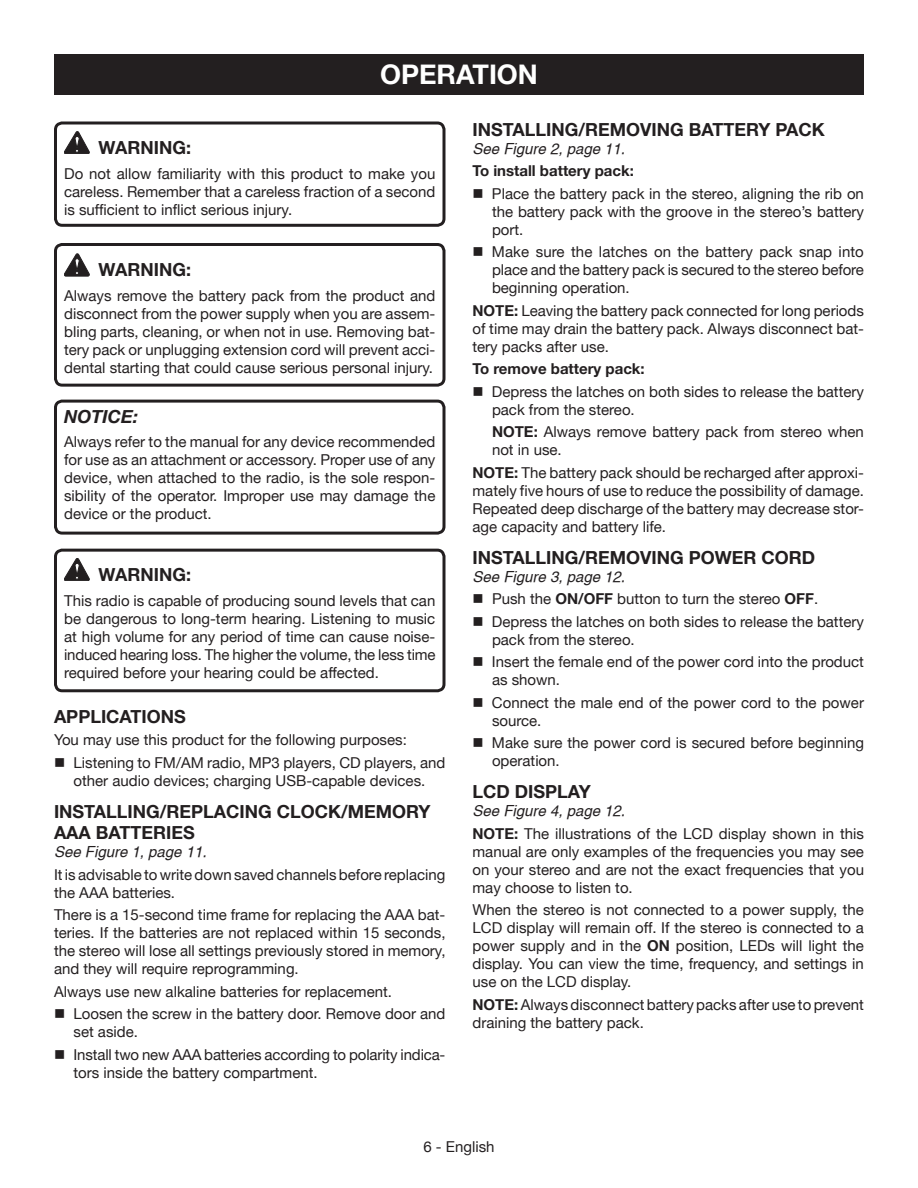
<style>
.page{position:relative;width:918px;height:1188px;background:#fff}
.page>*{position:absolute;margin:0;border:0;box-sizing:border-box;transform-origin:0 0}
.HEADING{font:700 27px "Helvetica Neue";color:#fff}
.Heading_2_w_figure{font:700 18px/21.6px "Helvetica Neue";color:#231f20}
.Warning{font:700 18px "Helvetica Neue";color:#231f20}
.Heading_2{font:700 18px "Helvetica Neue";color:#231f20}
.Notice{font:italic 700 18px "Helvetica Neue";color:#231f20}
.Body_text{font:15px/18px "Helvetica Neue";color:#231f20;text-align:justify}
.bullets{font:15px/18px "Helvetica Neue";color:#231f20}
.Warning_Text{font:15px/18px "Helvetica Neue";color:#231f20;text-align:justify}
.See_Figure{font:italic 15px "Helvetica";color:#231f20}
.Body_text-2{font:700 15px "Helvetica Neue";color:#231f20}
.s1{font-weight:700}
</style>
<div class="page">
<div style="left:54px;top:54px;width:810px;height:40px;background:#231f20"></div>
<svg style="left:64px;top:131px;width:25px;height:23px"></svg>
<svg style="left:64px;top:254px;width:25px;height:22px"></svg>
<svg style="left:64px;top:558px;width:25px;height:23px"></svg>
<div style="left:54px;top:122px;width:392px;height:105px;border:3px solid #231f20;border-radius:7px"></div>
<div style="left:54px;top:243px;width:392px;height:144px;border:3px solid #231f20;border-radius:7px"></div>
<div style="left:54px;top:400px;width:392px;height:135px;border:3px solid #231f20;border-radius:7px"></div>
<div style="left:54px;top:549px;width:392px;height:143px;border:3px solid #231f20;border-radius:7px"></div>
<p class="HEADING" style="left:380px;top:58px;width:159px">OPERATION</p>
<p class="Warning" style="left:98px;top:136px;width:94px">WARNING:</p>
<p class="Warning_Text" style="left:64px;top:164px;width:373px">Do not allow familiarity with this product to make you careless. Remember that a careless fraction of a second is sufficient to inflict serious injury.</p>
<p class="Warning" style="left:98px;top:259px;width:94px">WARNING:</p>
<p class="Warning_Text" style="left:64px;top:286px;width:373px">Always remove the battery pack from the product and disconnect from the power supply when you are assem&shy;bling parts, cleaning, or when not in use. Removing bat&shy;tery pack or unplugging extension cord will prevent acci&shy;dental starting that could cause serious personal injury.</p>
<p class="Notice" style="left:64px;top:405px;width:76px">NOTICE:</p>
<p class="Warning_Text" style="left:64px;top:433px;width:373px">Always refer to the manual for any device recommended for use as an attachment or accessory. Proper use of any device, when attached to the radio, is the sole respon&shy;sibility of the operator. Improper use may damage the device or the product.</p>
<p class="Warning" style="left:98px;top:563px;width:94px">WARNING:</p>
<p class="Warning_Text" style="left:64px;top:591px;width:373px">This radio is capable of producing sound levels that can be dangerous to long-term hearing. Listening to music at high volume for any period of time can cause noise&shy;induced hearing loss. The higher the volume, the less time required before your hearing could be affected.</p>
<p class="Heading_2" style="left:54px;top:705px;width:133px">APPLICATIONS</p>
<p class="bullets" style="left:54px;top:731px;width:354px">You may use this product for the following purposes:</p>
<p class="bullets" style="left:54px;top:753px;width:393px;text-align:center">■ Listening to FM/AM radio, MP3 players, CD players, and other audio devices; charging USB-capable devices.</p>
<p class="Heading_2_w_figure" style="left:54px;top:800px;width:378px">INSTALLING/REPLACING CLOCK/MEMORY<br>AAA BATTERIES</p>
<p class="See_Figure" style="left:54px;top:843px;width:154px">See Figure 1, page 11.</p>
<p class="Body_text" style="left:54px;top:865px;width:393px">It is advisable to write down saved channels before replacing the AAA batteries.</p>
<p class="Body_text" style="left:54px;top:906px;width:393px">There is a 15-second time frame for replacing the AAA bat&shy;teries. If the batteries are not replaced within 15 seconds, the stereo will lose all settings previously stored in memory, and they will require reprogramming.</p>
<p class="Body_text" style="left:54px;top:982px;width:340px">Always use new alkaline batteries for replacement.</p>
<p class="bullets" style="left:74px;top:1005px;width:374px;text-indent:-20px">■ Loosen the screw in the battery door. Remove door and set aside.</p>
<p class="bullets" style="left:74px;top:1045px;width:373px;text-indent:-20px">■ Install two new AAA batteries according to polarity indica&shy;tors inside the battery compartment.</p>
<p class="Heading_2_w_figure" style="left:472px;top:118px;width:354px">INSTALLING/REMOVING BATTERY PACK</p>
<p class="See_Figure" style="left:472px;top:140px;width:154px">See Figure 2, page 11.</p>
<p class="Body_text-2" style="left:472px;top:161px;width:163px">To install battery pack:</p>
<p class="bullets" style="left:492px;top:184px;width:374px;text-align:justify;text-indent:-20px">■ Place the battery pack in the stereo, aligning the rib on the battery pack with the groove in the stereo’s battery port.</p>
<p class="bullets" style="left:492px;top:243px;width:374px;text-align:justify;text-indent:-20px">■ Make sure the latches on the battery pack snap into place and the battery pack is secured to the stereo before beginning operation.</p>
<p class="Body_text" style="left:472px;top:301px;width:393px"><span class="s1">NOTE:</span> Leaving the battery pack connected for long periods of time may drain the battery pack. Always disconnect bat&shy;tery packs after use.</p>
<p class="Body_text-2" style="left:472px;top:359px;width:174px">To remove battery pack:</p>
<p class="bullets" style="left:492px;top:382px;width:373px;text-indent:-20px">■ Depress the latches on both sides to release the battery pack from the stereo.</p>
<p class="bullets" style="left:492px;top:423px;width:373px"><span class="s1">NOTE:</span> Always remove battery pack from stereo when not in use.</p>
<p class="Body_text" style="left:472px;top:463px;width:393px"><span class="s1">NOTE:</span> The battery pack should be recharged after approxi&shy;mately five hours of use to reduce the possibility of damage.<br>Repeated deep discharge of the battery may decrease stor&shy;age capacity and battery life.</p>
<p class="Heading_2_w_figure" style="left:472px;top:546px;width:344px">INSTALLING/REMOVING POWER CORD</p>
<p class="See_Figure" style="left:472px;top:568px;width:154px">See Figure 3, page 12.</p>
<p class="bullets" style="left:472px;top:590px;width:347px">■ Push the <span class="s1">ON/OFF</span> button to turn the stereo <span class="s1">OFF</span>.</p>
<p class="bullets" style="left:492px;top:612px;width:373px;text-indent:-20px">■ Depress the latches on both sides to release the battery pack from the stereo.</p>
<p class="bullets" style="left:492px;top:653px;width:374px;text-indent:-20px">■ Insert the female end of the power cord into the product as shown.</p>
<p class="bullets" style="left:492px;top:693px;width:374px;text-indent:-20px">■ Connect the male end of the power cord to the power source.</p>
<p class="bullets" style="left:492px;top:734px;width:374px;text-indent:-20px">■ Make sure the power cord is secured before beginning operation.</p>
<p class="Heading_2_w_figure" style="left:472px;top:781px;width:120px">LCD DISPLAY</p>
<p class="See_Figure" style="left:472px;top:802px;width:154px">See Figure 4, page 12.</p>
<p class="Body_text" style="left:472px;top:824px;width:393px"><span class="s1">NOTE:</span> The illustrations of the LCD display shown in this manual are only examples of the frequencies you may see on your stereo and are not the exact frequencies that you may choose to listen to.</p>
<p class="Body_text" style="left:472px;top:901px;width:393px">When the stereo is not connected to a power supply, the LCD display will remain off. If the stereo is connected to a power supply and in the <span class="s1">ON</span> position, LEDs will light the display. You can view the time, frequency, and settings in use on the LCD display.</p>
<p class="Body_text" style="left:472px;top:995px;width:393px"><span class="s1">NOTE:</span> Always disconnect battery packs after use to prevent draining the battery pack.</p>
<p class="Warning_Text" style="left:423px;top:1138px;width:73px">6 - English</p>
</div>
